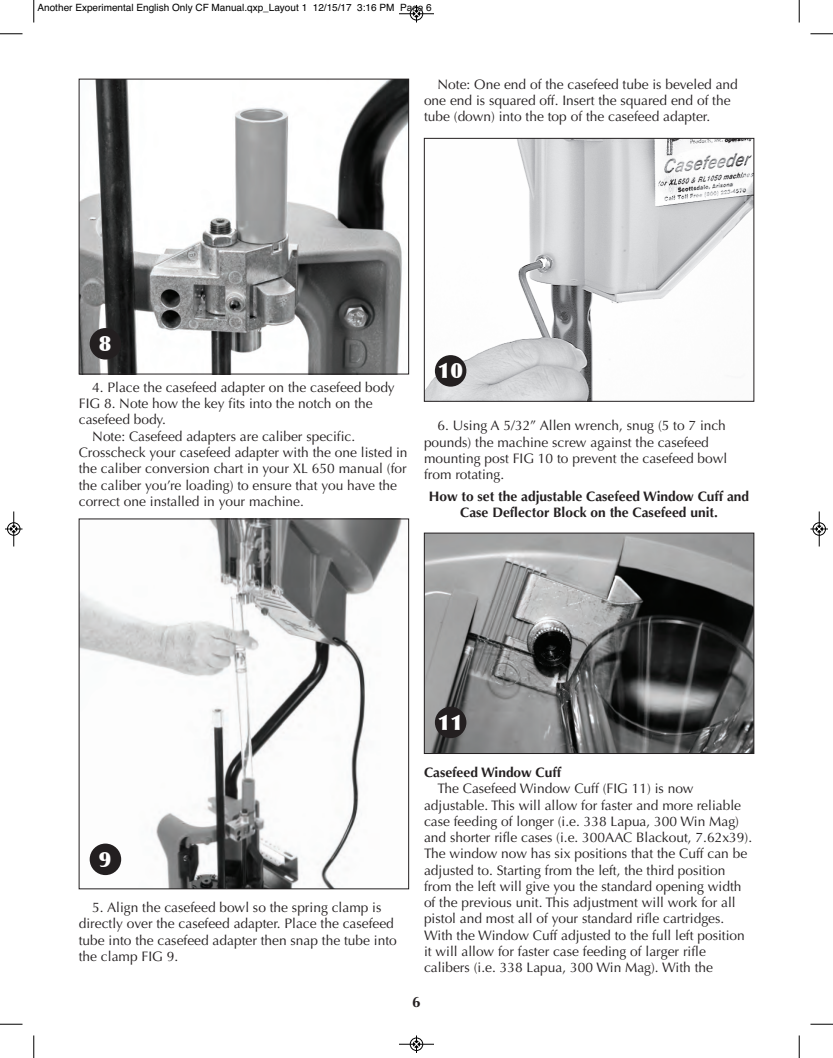
<style>
.page{position:relative;width:833px;height:1058px;background:#fff}
.page>*{position:absolute;margin:0;border:0;box-sizing:border-box;transform-origin:0 0}
.t1{font:900 21.25px "Optima";color:#fff}
.t2{font:700 15px "Optima";color:#231f20}
.t3{font:13.75px/16.2px "Optima LT Std";color:#231f20}
.t4{font:700 13.75px/16.2px "Optima LT Std";color:#231f20;text-align:center}
.t5{font:10px "Helvetica";color:#000}
</style>
<div class="page">
<img style="left:81px;top:520px;width:321px;height:367px">
<div style="left:79px;top:518px;width:330px;height:371px;border:1px solid #231f20"></div>
<img style="left:426px;top:140px;width:326px;height:259px">
<div style="left:424px;top:138px;width:330px;height:263px;border:1px solid #231f20"></div>
<img style="left:426px;top:535px;width:326px;height:216px">
<div style="left:424px;top:533px;width:330px;height:220px;border:1px solid #231f20"></div>
<img style="left:81px;top:81px;width:326px;height:291px">
<div style="left:79px;top:79px;width:330px;height:295px;border:1px solid #231f20"></div>
<div style="left:435px;top:706px;width:31px;height:32px;background:#231f20;border-radius:50%"></div>
<div style="left:435px;top:355px;width:31px;height:31px;background:#231f20;border-radius:50%"></div>
<div style="left:90px;top:843px;width:31px;height:32px;background:#231f20;border-radius:50%"></div>
<div style="left:90px;top:328px;width:31px;height:31px;background:#231f20;border-radius:50%"></div>
<svg style="left:33px;top:0;width:2px;height:22px"></svg>
<svg style="left:0;top:33px;width:22px;height:2px"></svg>
<svg style="left:798px;top:0;width:2px;height:22px"></svg>
<svg style="left:810px;top:33px;width:22px;height:2px"></svg>
<svg style="left:33px;top:1035px;width:2px;height:23px"></svg>
<svg style="left:0;top:1023px;width:22px;height:2px"></svg>
<svg style="left:798px;top:1035px;width:2px;height:23px"></svg>
<svg style="left:810px;top:1023px;width:22px;height:2px"></svg>
<hr style="left:399px;top:14px;width:35px;height:1px;background:#000">
<div style="left:410px;top:7px;width:13px;height:13px;border:1px solid #000;border-radius:50%"></div>
<svg style="left:413px;top:5px;width:6px;height:17px"></svg>
<hr style="left:399px;top:1044px;width:35px;height:1px;background:#000">
<div style="left:410px;top:1037px;width:13px;height:13px;border:1px solid #000;border-radius:50%"></div>
<svg style="left:413px;top:1035px;width:6px;height:17px"></svg>
<hr style="left:14px;top:511px;width:1px;height:35px;background:#000">
<div style="left:7px;top:522px;width:13px;height:13px;border:1px solid #000;border-radius:50%"></div>
<svg style="left:5px;top:526px;width:17px;height:6px"></svg>
<hr style="left:819px;top:511px;width:1px;height:35px;background:#000">
<div style="left:812px;top:522px;width:13px;height:13px;border:1px solid #000;border-radius:50%"></div>
<svg style="left:810px;top:526px;width:18px;height:6px"></svg>
<p class="t5" style="left:38px;top:2px;width:396px">Another Experimental English Only CF Manual.qxp_Layout 1 12/15/17 3:16 PM Page 6</p>
<p class="t3" style="left:424px;top:77px;width:315px;text-indent:14px">Note: One end of the casefeed tube is beveled and one end is squared off. Insert the squared end of the tube (down) into the top of the casefeed adapter.</p>
<h1 class="t1" style="left:99px;top:331px;width:14px">8</h1>
<p class="t3" style="left:92px;top:380px;width:304px">4. Place the casefeed adapter on the casefeed body</p>
<p class="t3" style="left:79px;top:397px;width:295px">FIG 8. Note how the key fits into the notch on the</p>
<p class="t3" style="left:79px;top:413px;width:89px">casefeed body.</p>
<p class="t3" style="left:92px;top:429px;width:264px">Note: Casefeed adapters are caliber specific.</p>
<p class="t3" style="left:79px;top:445px;width:330px">Crosscheck your casefeed adapter with the one listed in</p>
<p class="t3" style="left:79px;top:462px;width:329px">the caliber conversion chart in your XL 650 manual (for</p>
<p class="t3" style="left:79px;top:478px;width:320px">the caliber you’re loading) to ensure that you have the</p>
<p class="t3" style="left:79px;top:494px;width:226px">correct one installed in your machine.</p>
<h1 class="t1" style="left:438px;top:358px;width:27px">10</h1>
<p class="t3" style="left:424px;top:419px;width:305px;text-indent:14px">6. Using A 5/32” Allen wrench, snug (5 to 7 inch pounds) the machine screw against the casefeed mounting post FIG 10 to prevent the casefeed bowl from rotating.</p>
<p class="t4" style="left:429px;top:489px;width:322px">How to set the adjustable Casefeed Window Cuff and<br>Case Deflector Block on the Casefeed unit.</p>
<h1 class="t1" style="left:99px;top:846px;width:14px">9</h1>
<p class="t3" style="left:79px;top:900px;width:319px;text-indent:14px">5. Align the casefeed bowl so the spring clamp is directly over the casefeed adapter. Place the casefeed tube into the casefeed adapter then snap the tube into the clamp FIG 9.</p>
<h1 class="t1" style="left:438px;top:709px;width:27px">11</h1>
<p class="t4" style="left:424px;top:765px;width:138px">Casefeed Window Cuff</p>
<p class="t3" style="left:424px;top:782px;width:329px;text-indent:14px">The Casefeed Window Cuff (FIG 11) is now adjustable. This will allow for faster and more reliable case feeding of longer (i.e. 338 Lapua, 300 Win Mag) and shorter rifle cases (i.e. 300AAC Blackout, 7.62x39).<br>The window now has six positions that the Cuff can be adjusted to. Starting from the left, the third position from the left will give you the standard opening width of the previous unit. This adjustment will work for all pistol and most all of your standard rifle cartridges.<br>With the Window Cuff adjusted to the full left position it will allow for faster case feeding of larger rifle calibers (i.e. 338 Lapua, 300 Win Mag). With the</p>
<p class="t2" style="left:412px;top:992px;width:10px">6</p>
</div>
